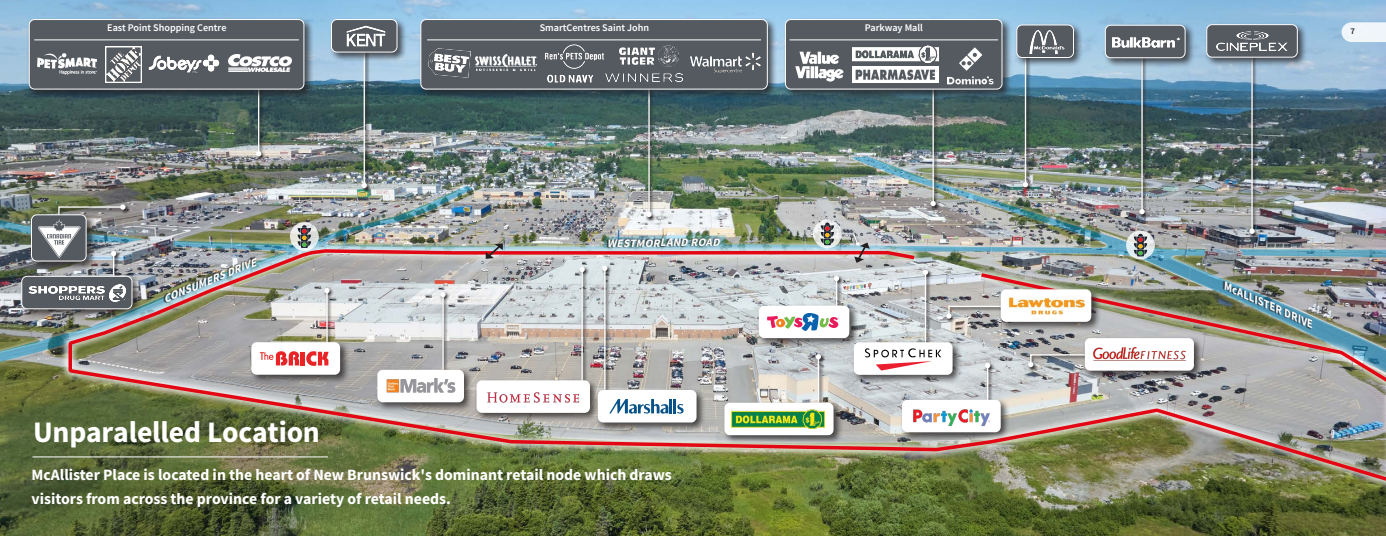
<style>
.page{position:relative;width:1386px;height:536px;background:#fff}
.page>*{position:absolute;margin:0;border:0;box-sizing:border-box;transform-origin:0 0}
.Heading_-_36pt{font:700 29.75px "Source Sans Pro";letter-spacing:-.005em;color:#fff}
.Section_Heading_-_18pt{font:700 15.75px/23.6px "Source Sans Pro";color:#fff}
.t1{font:italic 700 11.38px "Source Sans Pro";color:#fff}
.body_text{font:600 10.15px "Source Sans Pro";color:#fff}
.Page_no{font:600 8.75px "Source Sans Pro";color:#1d232d}
</style>
<div class="page">
<img style="left:0;top:0;width:1386px;height:536px">
<hr style="left:32px;top:456px;width:296px;height:1px;background:#fff">
<hr style="left:1251px;top:48px;width:2px;height:183px;background:#fff">
<svg style="left:1022px;top:68px;width:11px;height:3px"></svg>
<hr style="left:1025px;top:54px;width:1px;height:130px;background:#fff">
<svg style="left:1138px;top:68px;width:11px;height:3px"></svg>
<hr style="left:1141px;top:54px;width:2px;height:157px;background:#fff">
<svg style="left:361px;top:62px;width:11px;height:9px"></svg>
<hr style="left:364px;top:47px;width:1px;height:138px;background:#fff">
<div style="left:1204px;top:22px;width:103px;height:45px;background:#231f20;opacity:.75"></div>
<div style="left:1207px;top:25px;width:90px;height:32px;background:#555a61;border-radius:5px"></div>
<div style="left:1206px;top:24px;width:92px;height:34px;border:1px solid #fff;border-radius:5px"></div>
<img style="left:1217px;top:31px;width:71px;height:20px">
<div style="left:329px;top:17px;width:78px;height:45px;background:#231f20;opacity:.75"></div>
<div style="left:332px;top:20px;width:65px;height:32px;background:#555a61;border-radius:5px"></div>
<div style="left:331px;top:19px;width:66px;height:33px;border:1px solid #fff;border-radius:5px"></div>
<img style="left:346px;top:25px;width:40px;height:22px">
<div style="left:1014px;top:23px;width:70px;height:45px;background:#231f20;opacity:.75"></div>
<div style="left:1017px;top:25px;width:57px;height:32px;background:#555a61;border-radius:5px"></div>
<div style="left:1016px;top:25px;width:58px;height:33px;border:1px solid #fff;border-radius:5px"></div>
<img style="left:1029px;top:30px;width:35px;height:24px">
<div style="left:1103px;top:23px;width:92px;height:45px;background:#231f20;opacity:.75"></div>
<div style="left:1105px;top:25px;width:80px;height:33px;background:#555a61;border-radius:5px"></div>
<div style="left:1105px;top:25px;width:81px;height:33px;border:1px solid #fff;border-radius:5px"></div>
<img style="left:1113px;top:37px;width:67px;height:11px">
<img style="left:0;top:156px;width:67px;height:217px">
<img style="left:67px;top:71px;width:1319px;height:465px">
<svg style="left:290px;top:222px;width:29px;height:29px"></svg>
<svg style="left:298px;top:225px;width:13px;height:23px"></svg>
<svg style="left:482px;top:240px;width:25px;height:22px"></svg>
<svg style="left:813px;top:219px;width:29px;height:29px"></svg>
<svg style="left:821px;top:222px;width:13px;height:23px"></svg>
<div style="left:837px;top:228px;width:23px;height:18px;background:#231f20;opacity:.75"></div>
<svg style="left:841px;top:233px;width:31px;height:31px"></svg>
<svg style="left:1126px;top:230px;width:29px;height:29px"></svg>
<svg style="left:1134px;top:234px;width:13px;height:22px"></svg>
<div style="left:999px;top:287px;width:102px;height:44px;background:#231f20;opacity:.75"></div>
<div style="left:1001px;top:289px;width:90px;height:33px;background:#fff;border-radius:5px"></div>
<img style="left:1008px;top:297px;width:78px;height:18px">
<svg style="left:603px;top:235px;width:123px;height:11px"></svg>
<div style="left:606px;top:237px;width:114px;height:11px;background:#231f20;opacity:.86"></div>
<div style="left:163px;top:256px;width:93px;height:46px;background:#231f20;opacity:.86"></div>
<div style="left:1222px;top:280px;width:90px;height:49px;background:#231f20;opacity:.86"></div>
<svg style="left:1342px;top:22px;width:44px;height:20px"></svg>
<svg style="left:930px;top:99px;width:11px;height:112px"></svg>
<hr style="left:932px;top:54px;width:2px;height:149px;background:#fff">
<svg style="left:931px;top:201px;width:5px;height:5px"></svg>
<div style="left:783px;top:17px;width:229px;height:82px;background:#231f20;opacity:.75"></div>
<div style="left:785px;top:20px;width:217px;height:69px;background:#555a61;border-radius:5px"></div>
<div style="left:785px;top:19px;width:217px;height:70px;border:1px solid #fff;border-radius:5px"></div>
<hr style="left:789px;top:40px;width:209px;height:1px;background:#fff">
<img style="left:852px;top:46px;width:86px;height:17px">
<img style="left:793px;top:51px;width:51px;height:41px">
<img style="left:853px;top:66px;width:85px;height:17px">
<img style="left:948px;top:47px;width:47px;height:42px">
<svg style="left:255px;top:99px;width:11px;height:62px"></svg>
<hr style="left:258px;top:83px;width:1px;height:71px;background:#fff">
<svg style="left:251px;top:145px;width:10px;height:11px"></svg>
<div style="left:27px;top:17px;width:287px;height:82px;background:#231f20;opacity:.75"></div>
<div style="left:29px;top:20px;width:275px;height:69px;background:#555a61;border-radius:5px"></div>
<div style="left:29px;top:19px;width:275px;height:70px;border:1px solid #fff;border-radius:5px"></div>
<img style="left:106px;top:47px;width:35px;height:35px">
<hr style="left:34px;top:40px;width:265px;height:1px;background:#fff">
<img style="left:148px;top:54px;width:72px;height:18px">
<img style="left:38px;top:54px;width:59px;height:21px">
<img style="left:229px;top:54px;width:62px;height:17px">
<svg style="left:645px;top:99px;width:11px;height:123px"></svg>
<hr style="left:648px;top:52px;width:2px;height:162px;background:#fff">
<svg style="left:646px;top:212px;width:6px;height:5px"></svg>
<div style="left:418px;top:17px;width:360px;height:82px;background:#231f20;opacity:.75"></div>
<div style="left:421px;top:20px;width:346px;height:69px;background:#555a61;border-radius:5px"></div>
<div style="left:420px;top:19px;width:348px;height:70px;border:1px solid #fff;border-radius:5px"></div>
<hr style="left:427px;top:40px;width:334px;height:1px;background:#fff">
<img style="left:690px;top:52px;width:71px;height:21px">
<img style="left:428px;top:49px;width:42px;height:29px">
<img style="left:605px;top:73px;width:77px;height:8px">
<img style="left:620px;top:45px;width:58px;height:22px">
<img style="left:475px;top:55px;width:62px;height:16px">
<img style="left:541px;top:40px;width:66px;height:27px">
<img style="left:539px;top:67px;width:61px;height:23px">
<div style="left:1236px;top:245px;width:150px;height:16px;background:#fff;opacity:.75"></div>
<svg style="left:1240px;top:249px;width:146px;height:8px"></svg>
<div style="left:0;top:215px;width:147px;height:31px;background:#fff;opacity:.75"></div>
<img style="left:0;top:204px;width:143px;height:39px">
<div style="left:29px;top:212px;width:67px;height:59px;background:#231f20;opacity:.75"></div>
<div style="left:32px;top:215px;width:54px;height:46px;background:#555a61;border-radius:5px"></div>
<div style="left:31px;top:214px;width:56px;height:47px;border:1px solid #fff;border-radius:5px"></div>
<img style="left:38px;top:219px;width:43px;height:38px">
<p class="body_text" style="left:107px;top:21px;width:121px">East Point Shopping Centre</p>
<p class="body_text" style="left:540px;top:21px;width:111px">SmartCentres Saint John</p>
<p class="body_text" style="left:865px;top:21px;width:60px">Parkway Mall</p>
<p class="body_text" style="left:91px;top:24px;width:121px">East Point Shopping Centre</p>
<p class="body_text" style="left:540px;top:24px;width:111px">SmartCentres Saint John</p>
<p class="t1" style="left:161px;top:292px;width:101px;rotate:-22deg">CONSUMERS DRIVE</p>
<p class="Heading_-_36pt" style="left:33px;top:411px;width:288px">Unparalelled Location</p>
<p class="t1" style="left:607px;top:236px;width:114px;rotate:-1deg">WESTMORLAND ROAD</p>
<p class="Section_Heading_-_18pt" style="left:32px;top:462px;width:642px">McAllister Place is located in the heart of New Brunswick's dominant retail node which draws visitors from across the province for a variety of retail needs.</p>
<p class="Page_no" style="left:1351px;top:26px;width:6px">7</p>
<p class="t1" style="left:1229px;top:278px;width:99px;rotate:24deg">McALLISTER DRIVE</p>
</div>
